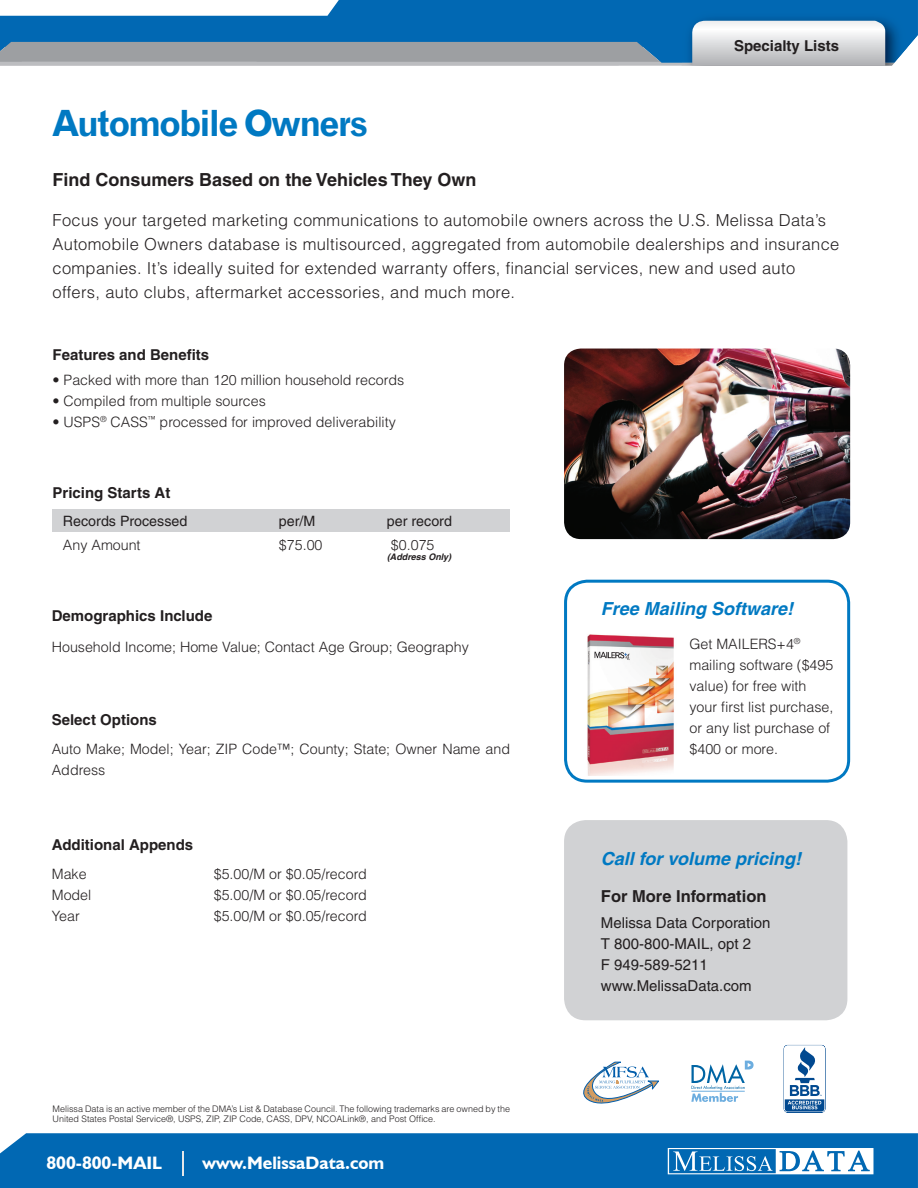
<style>
.page{position:relative;width:918px;height:1188px;background:#fff}
.page>*{position:absolute;margin:0;border:0;box-sizing:border-box;transform-origin:0 0}
.t1{font:36px "Gothic 720 BT Bold B";letter-spacing:-.05em;color:#0079c2}
.t2{font:italic 700 18px "Helvetica";color:#0079c2}
.t3{font:700 18px "Helvetica";color:#231f20}
.t4{font:700 18px "Humanist 521 BT";color:#fff}
.t5{font:300 16.5px/24px "Helvetica";letter-spacing:.02em;color:#231f20}
.t6{font:700 16.5px "Helvetica";color:#231f20}
.t7{font:700 15px "Helvetica";color:#231f20}
.t8{font:15px/21px "Helvetica";color:#231f20}
.t9{font:300 14.25px/21px "Helvetica";color:#231f20}
.t10{font:14.25px "Helvetica";color:#231f20}
.t11{font:300 9px/10.8px "Helvetica";color:#231f20}
.t12{font:italic 700 9px "Helvetica";color:#231f20}
</style>
<div class="page">
<svg style="left:0;top:0;width:918px;height:21px;fill:#0168b3"></svg>
<img style="left:681px;top:10px;width:226px;height:11px">
<div style="left:0;top:1133px;width:918px;height:55px;background:#0168b3"></div>
<svg style="left:183px;top:1151px;width:1px;height:25px"></svg>
<svg style="left:668px;top:1148px;width:205px;height:26px"></svg>
<svg style="left:0;top:21px;width:918px;height:45px;background:#6e98b7"></svg>
<div style="left:53px;top:509px;width:457px;height:23px;background:#d1d2d4"></div>
<div style="left:564px;top:820px;width:283px;height:200px;background:#d1d2d4;border-radius:22px"></div>
<div style="left:564px;top:580px;width:286px;height:203px;border:3px solid #0079c2;border-radius:22px"></div>
<img style="left:564px;top:349px;width:286px;height:190px">
<img style="left:587px;top:634px;width:87px;height:141px">
<svg style="left:691px;top:1061px;width:63px;height:41px"></svg>
<svg style="left:784px;top:1045px;width:41px;height:68px"></svg>
<svg style="left:584px;top:1062px;width:75px;height:41px"></svg>
<h1 class="t1" style="left:53px;top:101px;width:317px">Automobile Owners</h1>
<p class="t7" style="left:734px;top:36px;width:107px">Specialty Lists</p>
<p class="t3" style="left:53px;top:168px;width:426px">Find Consumers Based on the Vehicles They Own</p>
<p class="t5" style="left:53px;top:208px;width:788px">Focus your targeted marketing communications to automobile owners across the U.S. Melissa Data’s Automobile Owners database is multisourced, aggregated from automobile dealerships and insurance companies. It’s ideally suited for extended warranty offers, financial services, new and used auto offers, auto clubs, aftermarket accessories, and much more.</p>
<p class="t7" style="left:53px;top:345px;width:158px">Features and Benefits</p>
<p class="t9" style="left:53px;top:369px;width:353px">• Packed with more than 120 million household records</p>
<p class="t9" style="left:53px;top:390px;width:215px">• Compiled from multiple sources</p>
<p class="t9" style="left:53px;top:411px;width:345px">• USPS<sup>®</sup> CASS<sup>™</sup> processed for improved deliverability</p>
<p class="t7" style="left:53px;top:483px;width:119px">Pricing Starts At</p>
<p class="t10" style="left:63px;top:512px;width:126px">Records Processed</p>
<p class="t10" style="left:279px;top:512px;width:38px">per/M</p>
<p class="t10" style="left:387px;top:512px;width:66px">per record</p>
<p class="t9" style="left:63px;top:534px;width:79px">Any Amount</p>
<p class="t9" style="left:279px;top:534px;width:45px">$75.00</p>
<p class="t9" style="left:391px;top:534px;width:45px">$0.075</p>
<p class="t12" style="left:387px;top:552px;width:66px">(Address Only)</p>
<p class="t7" style="left:52px;top:607px;width:162px">Demographics Include</p>
<p class="t9" style="left:52px;top:636px;width:419px">Household Income; Home Value; Contact Age Group; Geography</p>
<p class="t7" style="left:52px;top:710px;width:107px">Select Options</p>
<p class="t9" style="left:52px;top:738px;width:460px">Auto Make; Model; Year; ZIP Code™; County; State; Owner Name and<br>Address</p>
<p class="t7" style="left:52px;top:835px;width:143px">Additional Appends</p>
<p class="t9" style="left:52px;top:863px;width:36px">Make</p>
<p class="t9" style="left:214px;top:863px;width:155px">$5.00/M or $0.05/record</p>
<p class="t9" style="left:52px;top:884px;width:41px">Model</p>
<p class="t9" style="left:214px;top:884px;width:155px">$5.00/M or $0.05/record</p>
<p class="t9" style="left:52px;top:905px;width:29px">Year</p>
<p class="t9" style="left:214px;top:905px;width:155px">$5.00/M or $0.05/record</p>
<p class="t11" style="left:53px;top:1103px;width:459px">Melissa Data is an active member of the DMA’s List &amp; Database Council. The following trademarks are owned by the<br>United States Postal Service®, USPS, ZIP, ZIP Code, CASS, DPV, NCOALink®, and Post Office.</p>
<p class="t4" style="left:46px;top:1152px;width:117px">800-800-MAIL</p>
<p class="t4" style="left:202px;top:1152px;width:183px">www.MelissaData.com</p>
<p class="t2" style="left:601px;top:597px;width:194px">Free Mailing Software!</p>
<p class="t9" style="left:690px;top:633px;width:145px">Get MAILERS+4<sup>® </sup>mailing software ($495 value) for free with your first list purchase, or any list purchase of $400 or more.</p>
<p class="t2" style="left:601px;top:848px;width:202px">Call for volume pricing!</p>
<p class="t6" style="left:601px;top:886px;width:167px">For More Information</p>
<p class="t8" style="left:601px;top:912px;width:171px">Melissa Data Corporation<br>T 800-800-MAIL, opt 2<br>F 949-589-5211 www.MelissaData.com</p>
</div>
